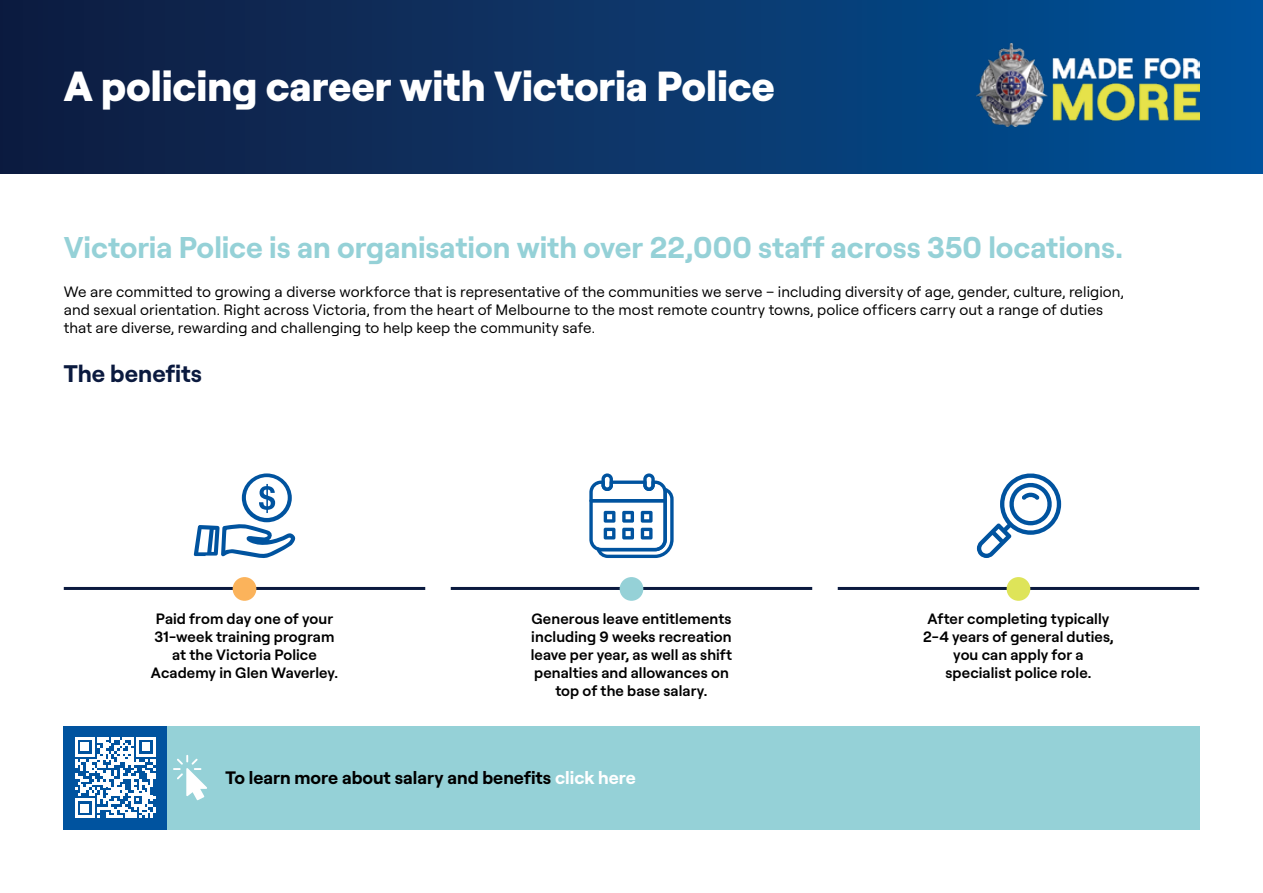
<style>
.page{position:relative;width:1263px;height:893px;background:#fff}
.page>*{position:absolute;margin:0;border:0;box-sizing:border-box;transform-origin:0 0}
.t1{font:800 42px "Roobert";color:#fff}
.Intro_para__P{font:700 30px "Roobert";color:#95d1d7}
.Subhead_1__H3{font:700 24px "Roobert";color:#0b1a3f}
.t2{font:700 18px "Roobert";color:#000}
.Body__P{font:15px/18px "Roobert";letter-spacing:.005em;color:#000}
.Body__P-2{font:600 15px/18px "Roobert";letter-spacing:.005em;color:#000;text-align:center}
.s1{color:#fff}
</style>
<div class="page">
<hr style="left:64px;top:587px;width:361px;height:3px;background:#0b1a3f">
<hr style="left:451px;top:587px;width:361px;height:3px;background:#0b1a3f">
<hr style="left:838px;top:587px;width:361px;height:3px;background:#0b1a3f">
<div style="left:0;top:0;width:1263px;height:173px;background:linear-gradient(to right,#121b3d,#00529a)"></div>
<img style="left:977px;top:44px;width:222px;height:82px">
<div style="left:233px;top:577px;width:23px;height:24px;background:#fbb35b;border-radius:50%"></div>
<div style="left:620px;top:577px;width:23px;height:24px;background:#95d1d7;border-radius:50%"></div>
<div style="left:1006px;top:577px;width:24px;height:24px;background:#dee459;border-radius:50%"></div>
<svg style="left:194px;top:473px;width:102px;height:85px"></svg>
<svg style="left:589px;top:473px;width:85px;height:85px"></svg>
<svg style="left:977px;top:473px;width:84px;height:85px"></svg>
<div style="left:64px;top:726px;width:1135px;height:103px;background:#95d1d7"></div>
<svg style="left:173px;top:755px;width:34px;height:45px"></svg>
<div style="left:64px;top:726px;width:103px;height:103px;background:#00539f"></div>
<svg style="left:75px;top:737px;width:81px;height:81px"></svg>
<h1 class="t1" style="left:64px;top:56px;width:713px">A policing career with Victoria Police</h1>
<p class="Intro_para__P" style="left:64px;top:226px;width:1061px">Victoria Police is an organisation with over 22,000 staff across 350 locations.</p>
<p class="Body__P" style="left:64px;top:282px;width:1061px">We are committed to growing a diverse workforce that is representative of the communities we serve – including diversity of age, gender, culture, religion, and sexual orientation. Right across Victoria, from the heart of Melbourne to the most remote country towns, police officers carry out a range of duties that are diverse, rewarding and challenging to help keep the community safe.</p>
<h3 class="Subhead_1__H3" style="left:64px;top:356px;width:140px">The benefits</h3>
<p class="Body__P-2" style="left:151px;top:609px;width:189px">Paid from day one of your<br>31-week training program at the Victoria Police<br>Academy in Glen Waverley.</p>
<p class="Body__P-2" style="left:531px;top:609px;width:203px">Generous leave entitlements including 9 weeks recreation leave per year, as well as shift penalties and allowances on top of the base salary.</p>
<p class="Body__P-2" style="left:923px;top:609px;width:192px">After completing typically<br>2-4 years of general duties, you can apply for a specialist police role.</p>
<p class="t2" style="left:225px;top:764px;width:412px">To learn more about salary and benefits <span class="s1">click here</span></p>
</div>
